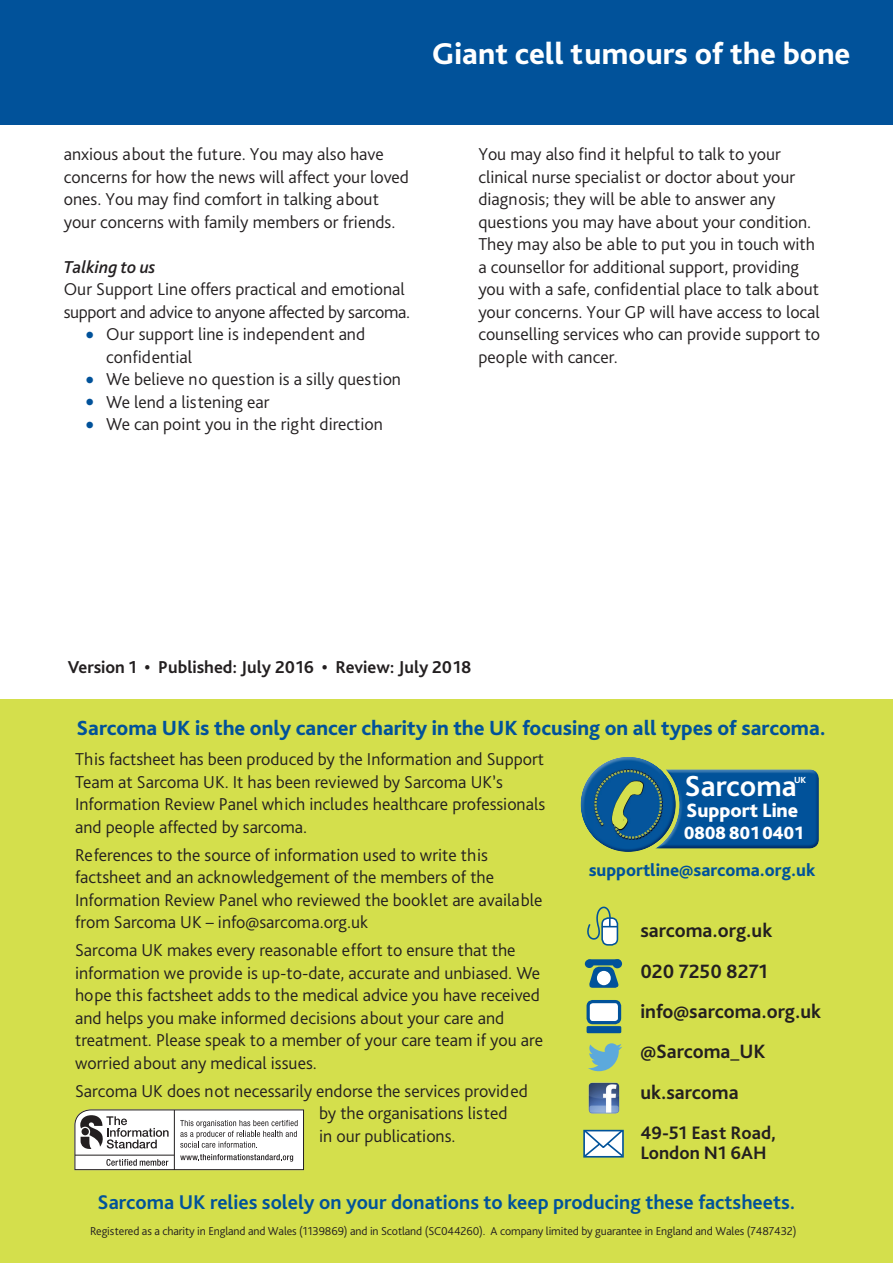
<style>
.page{position:relative;width:893px;height:1263px;background:#fff}
.page>*{position:absolute;margin:0;border:0;box-sizing:border-box;transform-origin:0 0}
.Earpiece{font:800 31.5px "Bliss Pro";color:#fff}
.t1{font:700 30.45px "Bliss Pro";color:#fff}
.t2{font:800 21.45px "Bliss Pro";color:#01529a}
.body_copy{font:700 20.85px "Bliss Pro";color:#01529a}
.t3{font:700 20.25px "Bliss Pro";color:#231f20}
.t4{font:800 20.25px "Bliss Pro";color:#fff}
.t5{font:700 18.9px/19.5px "Bliss Pro";color:#231f20}
.t6{font:800 18.6px "Bliss Pro";letter-spacing:-.03em;color:#fff}
.t7{font:800 18.15px "Bliss Pro";color:#01529a}
.body_copy-2{font:300 18px/22.5px "Bliss Pro";color:#231f20}
.bullet_copy{font:300 18px/22.5px "Bliss Pro";color:#231f20}
.t8{font:700 18px "Bliss Pro";color:#231f20}
.Croissheading_level{font:italic 500 18px "Bliss Pro";color:#231f20}
.body_copy-3{font:300 12px "Bliss Pro";letter-spacing:-.01em;color:#231f20}
.t9{font:800 9.3px "Bliss Pro";color:#fff}
.s1{font-size:31.5px;color:#01529a}
</style>
<div class="page">
<div style="left:0;top:0;width:893px;height:125px;background:#01529a"></div>
<div style="left:0;top:699px;width:893px;height:564px;background:#d4df4c"></div>
<div style="left:588px;top:1001px;width:32px;height:22px;background:#fff;border-radius:5px"></div>
<div style="left:587px;top:1000px;width:34px;height:24px;border:3px solid #01529a;border-radius:5px"></div>
<div style="left:587px;top:1026px;width:34px;height:7px;background:#01529a;border-radius:2px"></div>
<img style="left:589px;top:1083px;width:30px;height:30px">
<div style="left:601px;top:917px;width:17px;height:29px;border:2px solid #01529a;border-radius:6px"></div>
<svg style="left:587px;top:906px;width:30px;height:40px"></svg>
<svg style="left:588px;top:1043px;width:34px;height:28px"></svg>
<svg style="left:583px;top:1129px;width:41px;height:29px"></svg>
<svg style="left:589px;top:967px;width:30px;height:21px"></svg>
<div style="left:597px;top:971px;width:14px;height:14px;background:#fff;border-radius:50%"></div>
<div style="left:585px;top:959px;width:9px;height:9px;background:#01529a;border-radius:50%"></div>
<div style="left:613px;top:959px;width:9px;height:9px;background:#01529a;border-radius:50%"></div>
<div style="left:589px;top:959px;width:29px;height:6px;background:#01529a"></div>
<svg style="left:672px;top:769px;width:147px;height:80px;background:#085597"></svg>
<div style="left:580px;top:756px;width:92px;height:72px;background:#fff;opacity:.38"></div>
<div style="left:582px;top:771px;width:94px;height:81px;background:#00336b;opacity:.52"></div>
<svg style="left:74px;top:1109px;width:230px;height:61px;background:#d5d5d4"></svg>
<p class="Earpiece" style="left:432px;top:34px;width:420px">Giant cell tumours of the bone</p>
<p class="body_copy-2" style="left:64px;top:142px;width:347px">anxious about the future. You may also have concerns for how the news will affect your loved ones. You may find comfort in talking about your concerns with family members or friends.</p>
<p class="Croissheading_level" style="left:64px;top:255px;width:93px">Talking to us</p>
<p class="body_copy-2" style="left:64px;top:277px;width:348px">Our Support Line offers practical and emotional support and advice to anyone affected by sarcoma.</p>
<p class="bullet_copy" style="left:106px;top:322px;width:260px;text-indent:-21px"><span class="s1">•</span> Our support line is independent and confidential</p>
<p class="bullet_copy" style="left:85px;top:367px;width:317px"><span class="s1">•</span> We believe no question is a silly question</p>
<p class="bullet_copy" style="left:85px;top:390px;width:186px"><span class="s1">•</span> We lend a listening ear</p>
<p class="bullet_copy" style="left:85px;top:412px;width:299px"><span class="s1">•</span> We can point you in the right direction</p>
<p class="body_copy-2" style="left:478px;top:142px;width:343px">You may also find it helpful to talk to your clinical nurse specialist or doctor about your diagnosis; they will be able to answer any questions you may have about your condition.<br>They may also be able to put you in touch with a counsellor for additional support, providing you with a safe, confidential place to talk about your concerns. Your GP will have access to local counselling services who can provide support to people with cancer.</p>
<p class="t8" style="left:68px;top:656px;width:405px">Version 1 • Published: July 2016 • Review: July 2018</p>
<p class="t2" style="left:77px;top:714px;width:751px">Sarcoma UK is the only cancer charity in the UK focusing on all types of sarcoma.</p>
<p class="body_copy-2" style="left:75px;top:748px;width:472px">This factsheet has been produced by the Information and Support Team at Sarcoma UK. It has been reviewed by Sarcoma UK’s Information Review Panel which includes healthcare professionals and people affected by sarcoma.</p>
<p class="body_copy-2" style="left:75px;top:843px;width:469px">References to the source of information used to write this factsheet and an acknowledgement of the members of the Information Review Panel who reviewed the booklet are available from Sarcoma UK – info@sarcoma.org.uk</p>
<p class="body_copy-2" style="left:75px;top:939px;width:469px">Sarcoma UK makes every reasonable effort to ensure that the information we provide is up-to-date, accurate and unbiased. We hope this factsheet adds to the medical advice you have received and helps you make informed decisions about your care and treatment. Please speak to a member of your care team if you are worried about any medical issues.</p>
<p class="body_copy-2" style="left:319px;top:1079px;width:210px;text-indent:-244px">Sarcoma UK does not necessarily endorse the services provided by the organisations listed<br>in our publications.</p>
<p class="t1" style="left:684px;top:767px;width:114px">Sarcoma</p>
<p class="t9" style="left:794px;top:774px;width:13px">UK</p>
<p class="t4" style="left:686px;top:798px;width:114px">Support Line</p>
<p class="t6" style="left:684px;top:822px;width:121px">0808 801 0401</p>
<p class="t7" style="left:589px;top:859px;width:228px">supportline@sarcoma.org.uk</p>
<p class="t3" style="left:640px;top:918px;width:133px">sarcoma.org.uk</p>
<p class="t3" style="left:640px;top:958px;width:129px">020 7250 8271</p>
<p class="t3" style="left:640px;top:998px;width:182px">info@sarcoma.org.uk</p>
<p class="t3" style="left:640px;top:1039px;width:127px">@Sarcoma_UK</p>
<p class="t3" style="left:640px;top:1079px;width:100px">uk.sarcoma</p>
<p class="t5" style="left:640px;top:1122px;width:137px">49-51 East Road,<br>London N1 6AH</p>
<p class="body_copy" style="left:98px;top:1189px;width:699px">Sarcoma UK relies solely on your donations to keep producing these factsheets.</p>
<p class="body_copy-3" style="left:90px;top:1223px;width:708px">Registered as a charity in England and Wales (1139869) and in Scotland (SC044260). A company limited by guarantee in England and Wales (7487432)</p>
</div>
